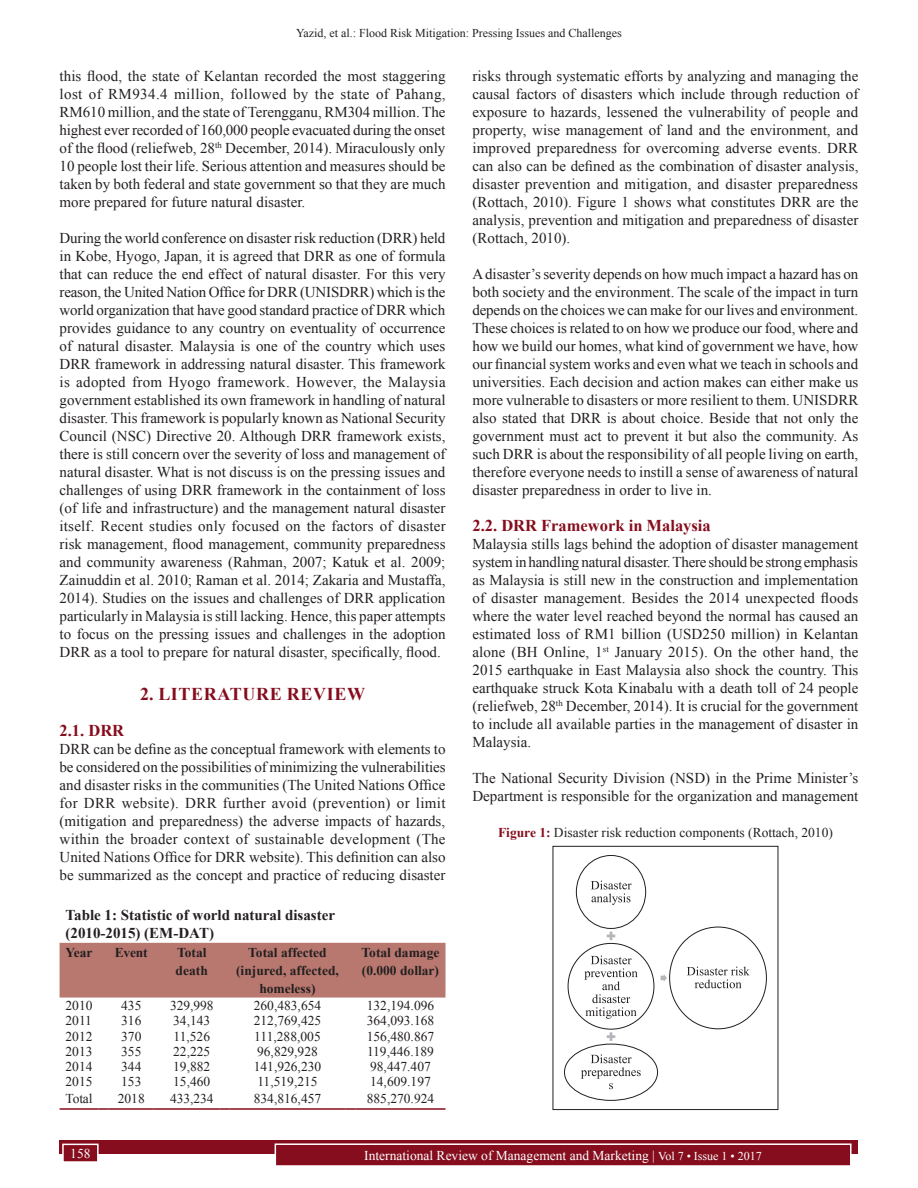
<style>
.page{position:relative;width:918px;height:1188px;background:#fff}
.page>*{position:absolute;margin:0;border:0;box-sizing:border-box;transform-origin:0 0}
.t1{font:700 18px "Times New Roman";letter-spacing:.035em;color:#850d1d}
.t2{font:700 16.5px "Times New Roman";color:#850d1d}
.TX{font:15px/18px "Times New Roman";color:#231f20;text-align:justify}
.TT{font:700 15px/18px "Times New Roman";color:#231f20}
.TB{font:13.5px "Times New Roman";color:#231f20}
.TCH{font:700 13.5px/18px "Times New Roman";color:#231f20}
.Folio{font:13.5px "Times New Roman";color:#fff}
.FGC{font:13.5px "Times New Roman";color:#231f20}
.TBL{font:13.5px "Times New Roman";color:#231f20}
.t3{font:12px "Times New Roman";color:#231f20}
.s1{font-weight:700;color:#850d1d}
.s2{font-size:12px}
</style>
<div class="page">
<div style="left:60px;top:1140px;width:798px;height:13px;background:#850d1d"></div>
<div style="left:275px;top:1144px;width:576px;height:22px;background:#850d1d"></div>
<div style="left:275px;top:1143px;width:577px;height:24px;border:2px solid #fff"></div>
<div style="left:63px;top:1144px;width:35px;height:18px;background:#850d1d"></div>
<div style="left:62px;top:1144px;width:37px;height:19px;border:2px solid #fff"></div>
<div style="left:576px;top:855px;width:70px;height:74px;border:1px solid #231f20;border-radius:50%"></div>
<svg style="left:591px;top:881px;width:41px;height:24px"></svg>
<svg style="left:607px;top:932px;width:8px;height:8px"></svg>
<svg style="left:584px;top:956px;width:54px;height:63px"></svg>
<svg style="left:607px;top:1032px;width:8px;height:9px"></svg>
<div style="left:564px;top:1044px;width:94px;height:57px;border:1px solid #231f20;border-radius:50%"></div>
<svg style="left:581px;top:1054px;width:60px;height:35px"></svg>
<svg style="left:661px;top:974px;width:6px;height:7px"></svg>
<svg style="left:687px;top:967px;width:63px;height:21px"></svg>
<div style="left:553px;top:846px;width:225px;height:264px;border:1px solid #231f20"></div>
<div style="left:60px;top:943px;width:386px;height:55px;background:#b8786f"></div>
<hr style="left:60px;top:1108px;width:39px;height:2px;background:#850d1d">
<svg style="left:99px;top:1108px;width:10px;height:2px"></svg>
<hr style="left:109px;top:1108px;width:45px;height:2px;background:#850d1d">
<svg style="left:154px;top:1108px;width:10px;height:2px"></svg>
<hr style="left:164px;top:1108px;width:56px;height:2px;background:#850d1d">
<svg style="left:220px;top:1108px;width:10px;height:2px"></svg>
<hr style="left:230px;top:1108px;width:115px;height:2px;background:#850d1d">
<svg style="left:345px;top:1108px;width:11px;height:2px"></svg>
<hr style="left:356px;top:1108px;width:90px;height:2px;background:#850d1d">
<p class="t3" style="left:296px;top:25px;width:327px">Yazid, et al.: Flood Risk Mitigation: Pressing Issues and Challenges</p>
<p class="TX" style="left:60px;top:67px;width:388px">this flood, the state of Kelantan recorded the most staggering lost of RM934.4 million, followed by the state of Pahang, RM610 million, and the state of Terengganu, RM304 million. The highest ever recorded of 160,000 people evacuated during the onset of the flood (reliefweb, 28<sup>th</sup> December, 2014). Miraculously only 10 people lost their life. Serious attention and measures should be taken by both federal and state government so that they are much more prepared for future natural disaster.</p>
<p class="TX" style="left:60px;top:229px;width:388px">During the world conference on disaster risk reduction (DRR) held in Kobe, Hyogo, Japan, it is agreed that DRR as one of formula that can reduce the end effect of natural disaster. For this very reason, the United Nation Office for DRR (UNISDRR) which is the world organization that have good standard practice of DRR which provides guidance to any country on eventuality of occurrence of natural disaster. Malaysia is one of the country which uses DRR framework in addressing natural disaster. This framework is adopted from Hyogo framework. However, the Malaysia government established its own framework in handling of natural disaster. This framework is popularly known as National Security Council (NSC) Directive 20. Although DRR framework exists, there is still concern over the severity of loss and management of natural disaster. What is not discuss is on the pressing issues and challenges of using DRR framework in the containment of loss (of life and infrastructure) and the management natural disaster itself. Recent studies only focused on the factors of disaster risk management, flood management, community preparedness and community awareness (Rahman, 2007; Katuk et al. 2009; Zainuddin et al. 2010; Raman et al. 2014; Zakaria and Mustaffa, 2014). Studies on the issues and challenges of DRR application particularly in Malaysia is still lacking. Hence, this paper attempts to focus on the pressing issues and challenges in the adoption DRR as a tool to prepare for natural disaster, specifically, flood.</p>
<h1 class="t1" style="left:140px;top:681px;width:226px">2. LITERATURE REVIEW</h1>
<h2 class="t2" style="left:60px;top:718px;width:66px">2.1. DRR</h2>
<p class="TX" style="left:60px;top:739px;width:388px">DRR can be define as the conceptual framework with elements to be considered on the possibilities of minimizing the vulnerabilities and disaster risks in the communities (The United Nations Office for DRR website). DRR further avoid (prevention) or limit (mitigation and preparedness) the adverse impacts of hazards, within the broader context of sustainable development (The United Nations Office for DRR website). This definition can also be summarized as the concept and practice of reducing disaster</p>
<p class="TT" style="left:66px;top:905px;width:271px">Table 1: Statistic of world natural disaster (2010‑2015) (EM‑DAT)</p>
<p class="TCH" style="left:66px;top:943px;width:28px">Year</p>
<p class="TCH" style="left:115px;top:943px;width:34px">Event</p>
<p class="TCH" style="left:176px;top:943px;width:34px">Total death</p>
<p class="TCH" style="left:236px;top:943px;width:104px;text-align:center">Total affected (injured, affected, homeless)</p>
<p class="TCH" style="left:362px;top:943px;width:79px">Total damage (0.000 dollar)</p>
<p class="TB" style="left:66px;top:996px;width:28px">2010</p>
<p class="TB" style="left:121px;top:996px;width:22px">435</p>
<p class="TB" style="left:170px;top:996px;width:45px">329,998</p>
<p class="TB" style="left:254px;top:996px;width:69px">260,483,654</p>
<p class="TB" style="left:367px;top:996px;width:69px">132,194.096</p>
<p class="TB" style="left:66px;top:1012px;width:28px">2011</p>
<p class="TB" style="left:121px;top:1012px;width:22px">316</p>
<p class="TB" style="left:173px;top:1012px;width:39px">34,143</p>
<p class="TB" style="left:254px;top:1012px;width:69px">212,769,425</p>
<p class="TB" style="left:367px;top:1012px;width:69px">364,093.168</p>
<p class="TB" style="left:66px;top:1027px;width:28px">2012</p>
<p class="TB" style="left:121px;top:1027px;width:22px">370</p>
<p class="TB" style="left:173px;top:1027px;width:38px">11,526</p>
<p class="TB" style="left:254px;top:1027px;width:68px">111,288,005</p>
<p class="TB" style="left:367px;top:1027px;width:69px">156,480.867</p>
<p class="TB" style="left:66px;top:1042px;width:28px">2013</p>
<p class="TB" style="left:121px;top:1042px;width:22px">355</p>
<p class="TB" style="left:173px;top:1042px;width:39px">22,225</p>
<p class="TB" style="left:257px;top:1042px;width:62px">96,829,928</p>
<p class="TB" style="left:367px;top:1042px;width:68px">119,446.189</p>
<p class="TB" style="left:66px;top:1058px;width:28px">2014</p>
<p class="TB" style="left:121px;top:1058px;width:22px">344</p>
<p class="TB" style="left:173px;top:1058px;width:39px">19,882</p>
<p class="TB" style="left:254px;top:1058px;width:69px">141,926,230</p>
<p class="TB" style="left:370px;top:1058px;width:62px">98,447.407</p>
<p class="TB" style="left:66px;top:1073px;width:28px">2015</p>
<p class="TB" style="left:121px;top:1073px;width:22px">153</p>
<p class="TB" style="left:173px;top:1073px;width:39px">15,460</p>
<p class="TB" style="left:257px;top:1073px;width:62px">11,519,215</p>
<p class="TB" style="left:370px;top:1073px;width:62px">14,609.197</p>
<p class="TBL" style="left:66px;top:1089px;width:29px">Total</p>
<p class="TBL" style="left:118px;top:1089px;width:28px">2018</p>
<p class="TBL" style="left:170px;top:1089px;width:45px">433,234</p>
<p class="TBL" style="left:254px;top:1089px;width:69px">834,816,457</p>
<p class="TBL" style="left:367px;top:1089px;width:69px">885,270.924</p>
<p class="TX" style="left:472px;top:67px;width:387px">risks through systematic efforts by analyzing and managing the causal factors of disasters which include through reduction of exposure to hazards, lessened the vulnerability of people and property, wise management of land and the environment, and improved preparedness for overcoming adverse events. DRR can also can be defined as the combination of disaster analysis, disaster prevention and mitigation, and disaster preparedness (Rottach, 2010). Figure 1 shows what constitutes DRR are the analysis, prevention and mitigation and preparedness of disaster (Rottach, 2010).</p>
<p class="TX" style="left:472px;top:265px;width:387px">A disaster’s severity depends on how much impact a hazard has on both society and the environment. The scale of the impact in turn depends on the choices we can make for our lives and environment.<br>These choices is related to on how we produce our food, where and how we build our homes, what kind of government we have, how our financial system works and even what we teach in schools and universities. Each decision and action makes can either make us more vulnerable to disasters or more resilient to them. UNISDRR also stated that DRR is about choice. Beside that not only the government must act to prevent it but also the community. As such DRR is about the responsibility of all people living on earth, therefore everyone needs to instill a sense of awareness of natural disaster preparedness in order to live in.</p>
<h2 class="t2" style="left:472px;top:514px;width:240px">2.2. DRR Framework in Malaysia</h2>
<p class="TX" style="left:472px;top:535px;width:387px">Malaysia stills lags behind the adoption of disaster management system in handling natural disaster. There should be strong emphasis as Malaysia is still new in the construction and implementation of disaster management. Besides the 2014 unexpected floods where the water level reached beyond the normal has caused an estimated loss of RM1 billion (USD250 million) in Kelantan alone (BH Online, 1<sup>st</sup> January 2015). On the other hand, the 2015 earthquake in East Malaysia also shock the country. This earthquake struck Kota Kinabalu with a death toll of 24 people (reliefweb, 28<sup>th</sup> December, 2014). It is crucial for the government to include all available parties in the management of disaster in Malaysia.</p>
<p class="TX" style="left:472px;top:769px;width:387px">The National Security Division (NSD) in the Prime Minister’s<br>Department is responsible for the organization and management</p>
<p class="FGC" style="left:498px;top:824px;width:336px"><span class="s1">Figure 1:</span> Disaster risk reduction components (Rottach, 2010)</p>
<p class="Folio" style="left:70px;top:1144px;width:22px">158</p>
<p class="Folio" style="left:364px;top:1146px;width:399px">International Review of Management and Marketing | <span class="s2">Vol 7 • Issue 1 • 2017</span></p>
</div>
